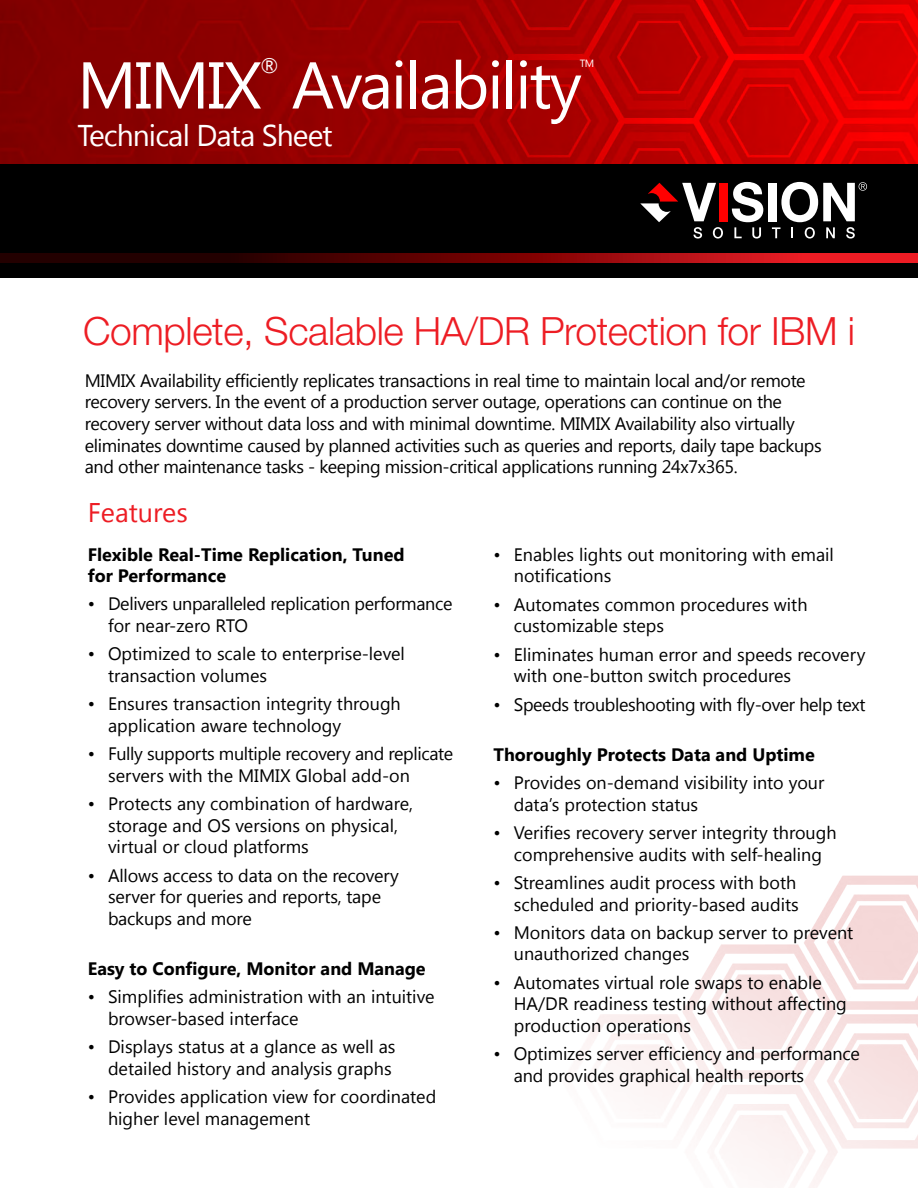
<style>
.page{position:relative;width:918px;height:1188px;background:#fff}
.page>*{position:absolute;margin:0;border:0;box-sizing:border-box;transform-origin:0 0}
.t1{font:66px "Segoe UI";letter-spacing:-.03em;color:#fff}
.t2{font:300 39px "Helvetica Neue LT Std";letter-spacing:-.01em;color:#ed1d24}
.t3{font:30px "Segoe UI";letter-spacing:-.03em;color:#fff}
.t4{font:27px "Segoe UI";color:#ed1d24}
.t5{font:21px "Segoe UI";color:#fff}
.t6{font:18px/21.6px "Segoe UI";color:#000}
.t7{font:18px/21.6px "Segoe UI";letter-spacing:-.02em;color:#000}
.t8{font:700 18px/21px "Segoe UI";color:#000}
.t9{font:10.5px "Segoe UI";color:#fff}
</style>
<div class="page">
<img style="left:580px;top:875px;width:338px;height:313px">
<img style="left:0;top:0;width:918px;height:165px">
<div style="left:0;top:165px;width:918px;height:113px;background:#000"></div>
<div style="left:719px;top:183px;width:8px;height:38px;background:#f00"></div>
<div style="left:768px;top:183px;width:8px;height:38px;background:#fff"></div>
<svg style="left:732px;top:182px;width:31px;height:57px"></svg>
<svg style="left:772px;top:182px;width:95px;height:57px"></svg>
<svg style="left:640px;top:183px;width:83px;height:56px"></svg>
<svg style="left:0;top:254px;width:918px;height:9px;background:#77080a"></svg>
<p class="t5" style="left:260px;top:51px;width:20px">®</p>
<p class="t9" style="left:580px;top:56px;width:16px">TM</p>
<h1 class="t1" style="left:77px;top:39px;width:506px">MIMIX Availability</h1>
<h3 class="t3" style="left:77px;top:115px;width:257px">Technical Data Sheet</h3>
<h2 class="t2" style="left:83px;top:307px;width:773px">Complete, Scalable HA/DR Protection for IBM i</h2>
<p class="t7" style="left:85px;top:369px;width:739px">MIMIX Availability efficiently replicates transactions in real time to maintain local and/or remote recovery servers. In the event of a production server outage, operations can continue on the recovery server without data loss and with minimal downtime. MIMIX Availability also virtually eliminates downtime caused by planned activities such as queries and reports, daily tape backups and other maintenance tasks - keeping mission-critical applications running 24x7x365.</p>
<h3 class="t4" style="left:88px;top:494px;width:102px">Features</h3>
<p class="t8" style="left:88px;top:543px;width:318px">Flexible Real-Time Replication, Tuned for Performance</p>
<p class="t7" style="left:108px;top:592px;width:346px;text-indent:-20px">• Delivers unparalleled replication performance for near-zero RTO</p>
<p class="t6" style="left:108px;top:642px;width:298px;text-indent:-20px">• Optimized to scale to enterprise-level transaction volumes</p>
<p class="t6" style="left:108px;top:692px;width:294px;text-indent:-20px">• Ensures transaction integrity through application aware technology</p>
<p class="t7" style="left:108px;top:742px;width:347px;text-indent:-20px">• Fully supports multiple recovery and replicate servers with the MIMIX Global add-on</p>
<p class="t6" style="left:108px;top:792px;width:307px;text-indent:-20px">• Protects any combination of hardware, storage and OS versions on physical, virtual or cloud platforms</p>
<p class="t6" style="left:108px;top:864px;width:292px;text-indent:-20px">• Allows access to data on the recovery server for queries and reports, tape backups and more</p>
<p class="t8" style="left:88px;top:957px;width:339px">Easy to Configure, Monitor and Manage</p>
<p class="t6" style="left:108px;top:985px;width:328px;text-indent:-20px">• Simplifies administration with an intuitive browser-based interface</p>
<p class="t6" style="left:88px;top:1035px;width:309px;text-align:right">• Displays status at a glance as well as detailed history and analysis graphs</p>
<p class="t6" style="left:108px;top:1085px;width:330px;text-indent:-20px">• Provides application view for coordinated higher level management</p>
<p class="t6" style="left:514px;top:543px;width:322px;text-indent:-20px">• Enables lights out monitoring with email notifications</p>
<p class="t6" style="left:514px;top:593px;width:295px;text-indent:-20px">• Automates common procedures with customizable steps</p>
<p class="t6" style="left:514px;top:643px;width:353px;text-indent:-20px">• Eliminates human error and speeds recovery with one-button switch procedures</p>
<p class="t7" style="left:494px;top:693px;width:374px">• Speeds troubleshooting with fly-over help text</p>
<p class="t8" style="left:494px;top:743px;width:323px">Thoroughly Protects Data and Uptime</p>
<p class="t6" style="left:514px;top:771px;width:312px;text-indent:-20px">• Provides on-demand visibility into your data’s protection status</p>
<p class="t6" style="left:494px;top:821px;width:344px;text-align:center">• Verifies recovery server integrity through comprehensive audits with self-healing</p>
<p class="t6" style="left:494px;top:871px;width:307px;text-align:right">• Streamlines audit process with both scheduled and priority-based audits</p>
<p class="t6" style="left:514px;top:921px;width:341px;text-indent:-20px">• Monitors data on backup server to prevent unauthorized changes</p>
<p class="t6" style="left:514px;top:971px;width:335px;text-indent:-20px">• Automates virtual role swaps to enable<br>HA/DR readiness testing without affecting production operations</p>
<p class="t6" style="left:514px;top:1042px;width:348px;text-indent:-20px">• Optimizes server efficiency and performance and provides graphical health reports</p>
</div>
